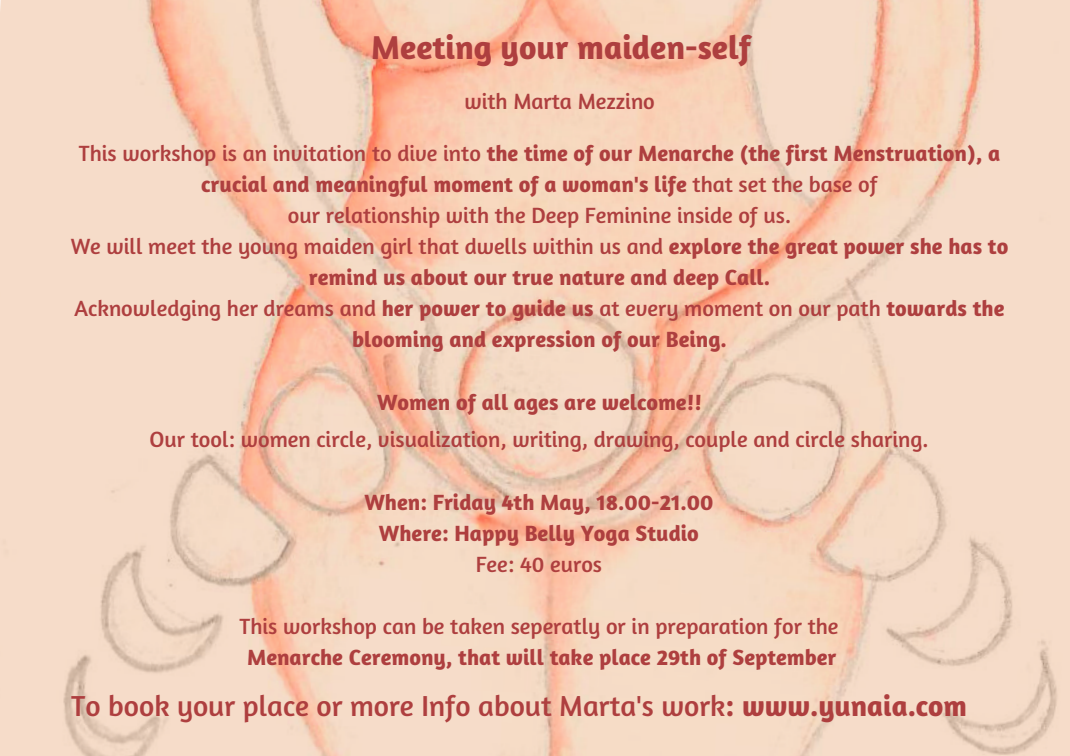
<style>
.page{position:relative;width:1070px;height:756px;background:#fff}
.page>*{position:absolute;margin:0;border:0;box-sizing:border-box;transform-origin:0 0}
.t1{font:700 33.6px "Amaranth";color:#ae3f3f}
.t2{font:29.4px "Amaranth";color:#ae3f3f}
.t3{font:700 22.4px/31.1px "Amaranth";color:#ae3f3f;text-align:center}
.t4{font:22.4px "Amaranth";color:#ae3f3f}
.s1{font-weight:400}
.s2{font-weight:700}
</style>
<div class="page">
<img style="left:0;top:0;width:1069px;height:756px">
<h1 class="t1" style="left:371px;top:26px;width:381px">Meeting your maiden-self</h1>
<p class="t4" style="left:464px;top:87px;width:192px">with Marta Mezzino</p>
<p class="t3" style="left:71px;top:137px;width:938px"><span class="s1">This workshop is an invitation to dive into</span> the time of our Menarche (the first Menstruation), a crucial and meaningful moment of a woman's life <span class="s1">that set the base of<br>our relationship with the Deep Feminine inside of us.<br>We will meet the young maiden girl that dwells within us and</span> explore the great power she has to remind us about our true nature and deep Call.<br><span class="s1">Acknowledging her dreams and</span> her power to guide us <span class="s1">at every moment on our path</span> towards the blooming and expression of our Being.</p>
<p class="t3" style="left:377px;top:386px;width:326px">Women of all ages are welcome!!</p>
<p class="t4" style="left:149px;top:426px;width:780px">Our tool: women circle, visualization, writing, drawing, couple and circle sharing.</p>
<p class="t3" style="left:364px;top:486px;width:350px">When: Friday 4th May, 18.00-21.00<br>Where: Happy Belly Yoga Studio</p>
<p class="t4" style="left:475px;top:550px;width:128px">Fee: 40 euros</p>
<p class="t4" style="left:239px;top:612px;width:600px">This workshop can be taken seperatly or in preparation for the</p>
<p class="t3" style="left:247px;top:641px;width:590px">Menarche Ceremony, that will take place 29th of September</p>
<h2 class="t2" style="left:71px;top:688px;width:897px">To book your place or more Info about Marta's work<span class="s2">: www.yunaia.com</span></h2>
</div>
